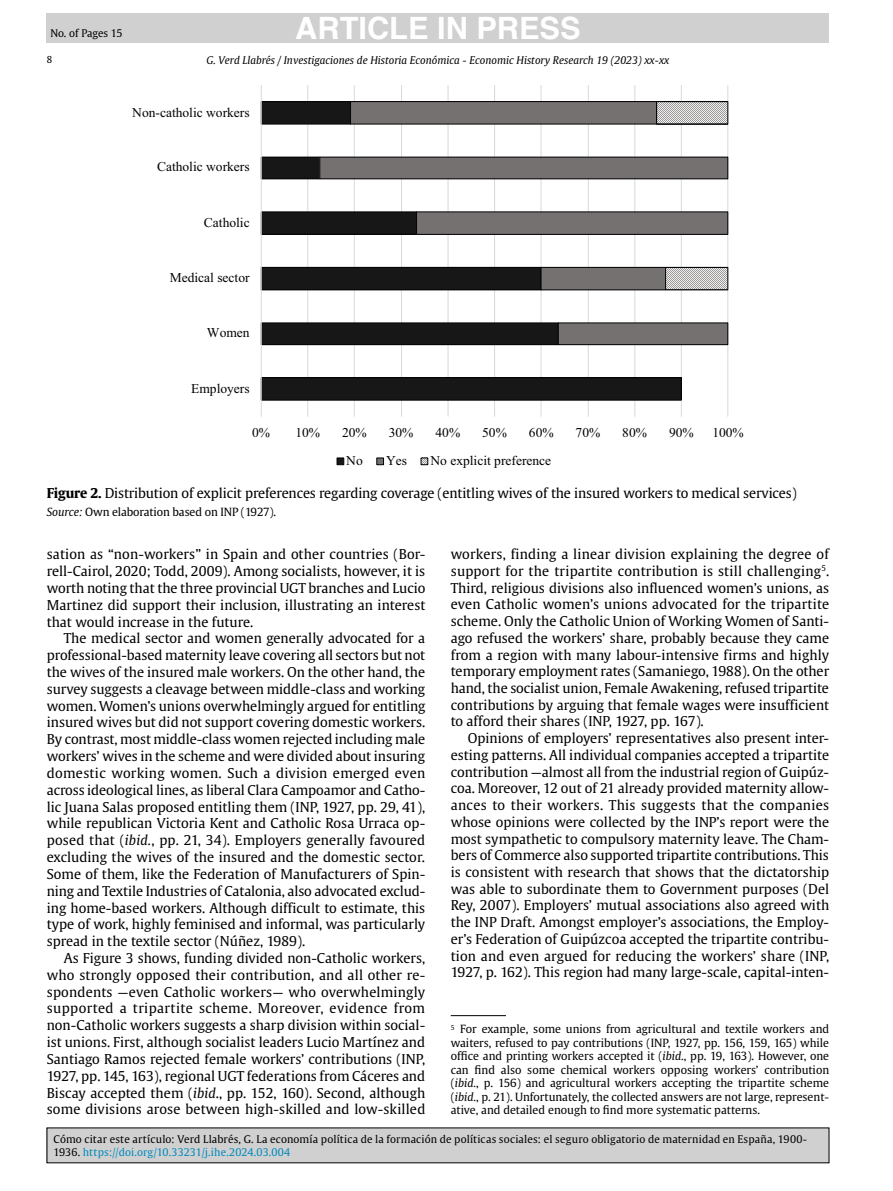
<style>
.page{position:relative;width:893px;height:1191px;background:#fff}
.page>*{position:absolute;margin:0;border:0;box-sizing:border-box;transform-origin:0 0}
.t1{font:700 30.75px "Helvetica";color:#fff}
.Texto_general{font:13.5px/16.8px "Gulliver";color:#000;text-align:justify}
.t2{font:13.5px "Times New Roman";color:#010202}
.Titulo_tabla{font:13.5px "Gulliver";letter-spacing:-.01em;color:#000}
.Notas{font:11.25px/13.5px "Gulliver";color:#000;text-align:justify}
.Pie_imagen{font:11.25px "Gulliver";letter-spacing:-.01em;color:#000}
.t3{font:10.5px/13.5px "Gulliver";letter-spacing:.01em;color:#000}
.t4{font:italic 10.5px "Gulliver";color:#000}
.t5{font:10.5px "Gulliver";letter-spacing:-.01em;color:#000}
.t6{font:9.6px "Gulliver";color:#000}
.s1{font-weight:700}
.s2{font-style:italic}
.s3{color:#008abe}
</style>
<div class="page">
<hr style="left:451px;top:1015px;width:55px;height:1px;background:#000">
<hr style="left:727px;top:85px;width:1px;height:332px;background:#d9d9d9">
<hr style="left:681px;top:85px;width:1px;height:332px;background:#d9d9d9">
<hr style="left:634px;top:85px;width:1px;height:332px;background:#d9d9d9">
<hr style="left:588px;top:85px;width:1px;height:332px;background:#d9d9d9">
<hr style="left:541px;top:85px;width:1px;height:332px;background:#d9d9d9">
<hr style="left:494px;top:85px;width:1px;height:332px;background:#d9d9d9">
<hr style="left:448px;top:85px;width:1px;height:332px;background:#d9d9d9">
<hr style="left:401px;top:85px;width:1px;height:332px;background:#d9d9d9">
<hr style="left:354px;top:85px;width:1px;height:332px;background:#d9d9d9">
<hr style="left:307px;top:85px;width:1px;height:332px;background:#d9d9d9">
<svg style="left:262px;top:101px;width:420px;height:300px"></svg>
<svg style="left:319px;top:101px;width:410px;height:244px"></svg>
<hr style="left:261px;top:85px;width:1px;height:332px;background:#d9d9d9">
<div style="left:337px;top:457px;width:7px;height:8px;background:#181717;border:1px solid #010202"></div>
<div style="left:376px;top:457px;width:8px;height:8px;background:#767171;border:1px solid #010202"></div>
<svg style="left:658px;top:103px;width:68px;height:19px"></svg>
<div style="left:656px;top:101px;width:72px;height:23px;border:1px solid #010202"></div>
<svg style="left:667px;top:269px;width:59px;height:19px"></svg>
<div style="left:665px;top:267px;width:63px;height:23px;border:1px solid #010202"></div>
<svg style="left:423px;top:459px;width:3px;height:4px"></svg>
<div style="left:421px;top:457px;width:7px;height:8px;border:1px solid #010202"></div>
<div style="left:47px;top:13px;width:782px;height:30px;background:#d0d0d0"></div>
<div style="left:47px;top:1127px;width:782px;height:35px;background:#d0d0d0"></div>
<p class="t5" style="left:50px;top:26px;width:74px">No. of Pages 15</p>
<p class="t6" style="left:47px;top:54px;width:7px">8</p>
<h1 class="t1" style="left:295px;top:10px;width:287px">ARTICLE IN PRESS</h1>
<p class="t4" style="left:207px;top:54px;width:464px">G. Verd Llabrés / Investigaciones de Historia Económica - Economic History Research 19 (2023) xx-xx</p>
<p class="t2" style="left:132px;top:103px;width:119px">Non-catholic workers</p>
<p class="t2" style="left:157px;top:158px;width:94px">Catholic workers</p>
<p class="t2" style="left:204px;top:213px;width:47px">Catholic</p>
<p class="t2" style="left:170px;top:269px;width:81px">Medical sector</p>
<p class="t2" style="left:207px;top:323px;width:44px">Women</p>
<p class="t2" style="left:191px;top:379px;width:60px">Employers</p>
<p class="t2" style="left:252px;top:423px;width:19px">0%</p>
<p class="t2" style="left:295px;top:423px;width:26px">10%</p>
<p class="t2" style="left:342px;top:423px;width:26px">20%</p>
<p class="t2" style="left:389px;top:423px;width:26px">30%</p>
<p class="t2" style="left:435px;top:423px;width:26px">40%</p>
<p class="t2" style="left:482px;top:423px;width:26px">50%</p>
<p class="t2" style="left:529px;top:423px;width:26px">60%</p>
<p class="t2" style="left:576px;top:423px;width:26px">70%</p>
<p class="t2" style="left:622px;top:423px;width:26px">80%</p>
<p class="t2" style="left:669px;top:423px;width:26px">90%</p>
<p class="t2" style="left:712px;top:423px;width:33px">100%</p>
<p class="t2" style="left:346px;top:451px;width:18px">No</p>
<p class="t2" style="left:386px;top:451px;width:22px">Yes</p>
<p class="t2" style="left:430px;top:451px;width:122px">No explicit preference</p>
<p class="Titulo_tabla" style="left:47px;top:484px;width:751px"><span class="s1">Figure 2.</span> Distribution of explicit preferences regarding coverage (entitling wives of the insured workers to medical services)</p>
<p class="Pie_imagen" style="left:47px;top:504px;width:231px"><span class="s2">Source:</span> Own elaboration based on INP (1927).</p>
<p class="Texto_general" style="left:47px;top:546px;width:380px">sation as “non-workers” in Spain and other countries (Bor&shy;rell-Cairol, 2020; Todd, 2009). Among socialists, however, it is worth noting that the three provincial UGT branches and Lucio Martinez did support their inclusion, illustrating an interest that would increase in the future.</p>
<p class="Texto_general" style="left:47px;top:630px;width:380px;text-indent:17px">The medical sector and women generally advocated for a professional-based maternity leave covering all sectors but not the wives of the insured male workers. On the other hand, the survey suggests a cleavage between middle-class and working women. Women’s unions overwhelmingly argued for entitling insured wives but did not support covering domestic workers.<br>By contrast, most middle-class women rejected including male workers’ wives in the scheme and were divided about insuring domestic working women. Such a division emerged even across ideological lines, as liberal Clara Campoamor and Catho&shy;lic Juana Salas proposed entitling them (INP, 1927, pp. 29, 41), while republican Victoria Kent and Catholic Rosa Urraca op&shy;posed that (<span class="s2">ibid.</span>, pp. 21, 34). Employers generally favoured excluding the wives of the insured and the domestic sector.<br>Some of them, like the Federation of Manufacturers of Spin&shy;ning and Textile Industries of Catalonia, also advocated exclud&shy;ing home-based workers. Although difficult to estimate, this type of work, highly feminised and informal, was particularly spread in the textile sector (Núñez, 1989).</p>
<p class="Texto_general" style="left:47px;top:949px;width:380px;text-indent:17px">As Figure 3 shows, funding divided non-Catholic workers, who strongly opposed their contribution, and all other re&shy;spondents —even Catholic workers— who overwhelmingly supported a tripartite scheme. Moreover, evidence from non-Catholic workers suggests a sharp division within social&shy;ist unions. First, although socialist leaders Lucio Martínez and Santiago Ramos rejected female workers’ contributions (INP, 1927, pp. 145, 163), regional UGT federations from Cáceres and Biscay accepted them (<span class="s2">ibid</span>., pp. 152, 160). Second, although some divisions arose between high-skilled and low-skilled</p>
<p class="Texto_general" style="left:451px;top:546px;width:380px">workers, finding a linear division explaining the degree of support for the tripartite contribution is still challenging<sup>5</sup>.<br>Third, religious divisions also influenced women’s unions, as even Catholic women’s unions advocated for the tripartite scheme. Only the Catholic Union of Working Women of Santi&shy;ago refused the workers’ share, probably because they came from a region with many labour-intensive firms and highly temporary employment rates (Samaniego, 1988). On the other hand, the socialist union, Female Awakening, refused tripartite contributions by arguing that female wages were insufficient to afford their shares (INP, 1927, pp. 167).</p>
<p class="Texto_general" style="left:451px;top:730px;width:380px;text-indent:17px">Opinions of employers’ representatives also present inter&shy;esting patterns. All individual companies accepted a tripartite contribution —almost all from the industrial region of Guipúz&shy;coa. Moreover, 12 out of 21 already provided maternity allow&shy;ances to their workers. This suggests that the companies whose opinions were collected by the INP’s report were the most sympathetic to compulsory maternity leave. The Cham&shy;bers of Commerce also supported tripartite contributions. This is consistent with research that shows that the dictatorship was able to subordinate them to Government purposes (Del Rey, 2007). Employers’ mutual associations also agreed with the INP Draft. Amongst employer’s associations, the Employ&shy;er’s Federation of Guipúzcoa accepted the tripartite contribu&shy;tion and even argued for reducing the workers’ share (INP, 1927, p. 162). This region had many large-scale, capital-inten-</p>
<p class="Notas" style="left:451px;top:1022px;width:380px"><sup>5</sup> For example, some unions from agricultural and textile workers and waiters, refused to pay contributions (INP, 1927, pp. 156, 159, 165) while office and printing workers accepted it (<span class="s2">ibid.</span>, pp. 19, 163). However, one can find also some chemical workers opposing workers’ contribution (<span class="s2">ibid.</span>, p. 156) and agricultural workers accepting the tripartite scheme (<span class="s2">ibid.</span>, p. 21). Unfortunately, the collected answers are not large, represent&shy;ative, and detailed enough to find more systematic patterns.</p>
<p class="t3" style="left:54px;top:1132px;width:755px">Cómo citar este artículo: Verd Llabrés, G. La economía política de la formación de políticas sociales: el seguro obligatorio de maternidad en España, 1900-<br>1936. <span class="s3">https://doi.org/10.33231/j.ihe.2024.03.004</span></p>
</div>
